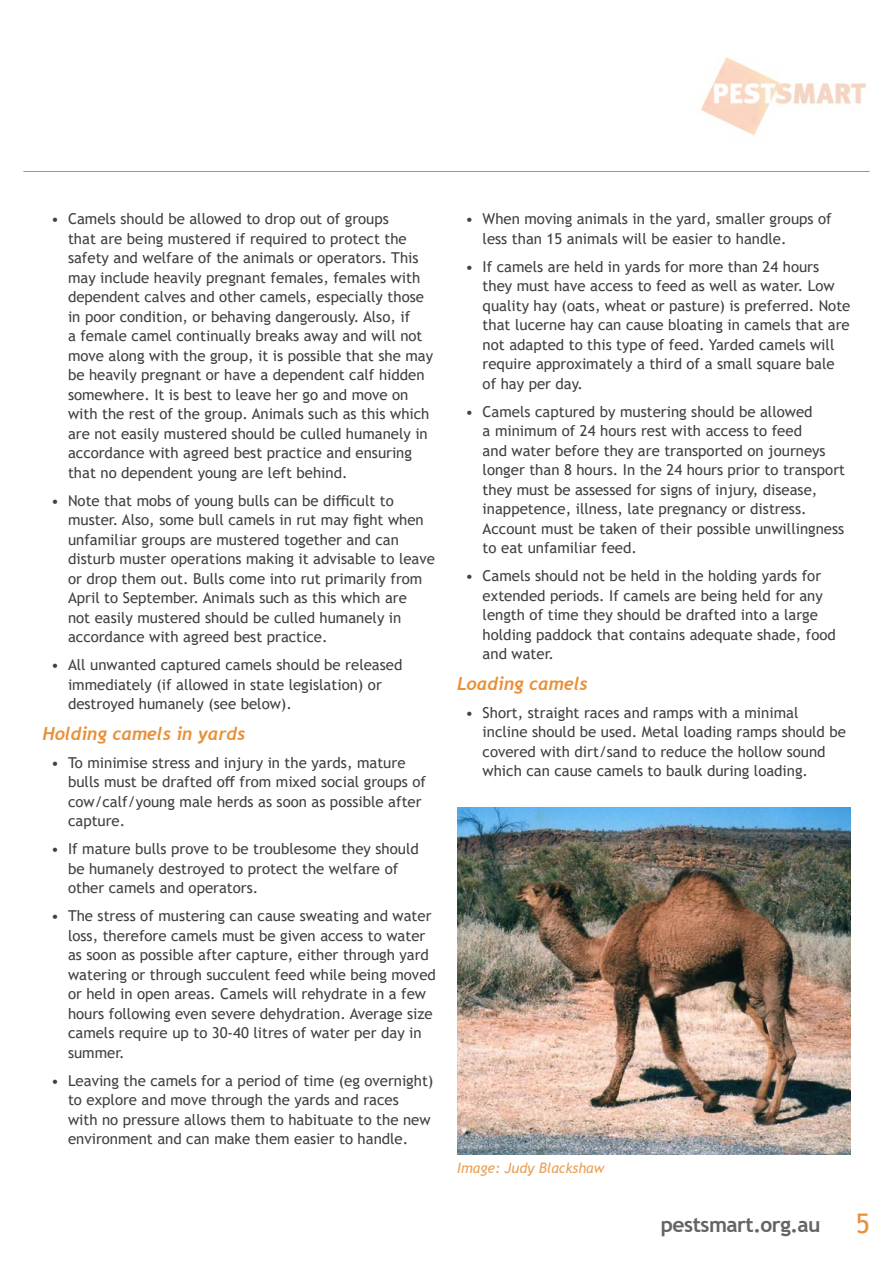
<style>
.page{position:relative;width:893px;height:1263px;background:#fff}
.page>*{position:absolute;margin:0;border:0;box-sizing:border-box;transform-origin:0 0}
.t1{font:27px "Trebuchet MS";color:#e99037}
.t2{font:700 21px "Trebuchet MS";letter-spacing:-.025em;color:#636466}
.t3{font:italic 700 18px "Trebuchet";color:#e99037}
.t4{font:15px/19.5px "Trebuchet MS";color:#414042}
.t5{font:italic 14.25px "Trebuchet MS";color:#eca056}
</style>
<div class="page">
<hr style="left:23px;top:171px;width:847px;height:1px;background:#e78625">
<img style="left:700px;top:57px;width:166px;height:79px">
<img style="left:457px;top:808px;width:393px;height:346px">
<p class="t4" style="left:68px;top:209px;width:367px;text-indent:-17px">• Camels should be allowed to drop out of groups<br>that are being mustered if required to protect the safety and welfare of the animals or operators. This may include heavily pregnant females, females with dependent calves and other camels, especially those in poor condition, or behaving dangerously. Also, if<br>a female camel continually breaks away and will not move along with the group, it is possible that she may be heavily pregnant or have a dependent calf hidden somewhere. It is best to leave her go and move on with the rest of the group. Animals such as this which are not easily mustered should be culled humanely in accordance with agreed best practice and ensuring that no dependent young are left behind.</p>
<p class="t4" style="left:68px;top:491px;width:368px;text-indent:-17px">• Note that mobs of young bulls can be difficult to muster. Also, some bull camels in rut may fight when unfamiliar groups are mustered together and can disturb muster operations making it advisable to leave or drop them out. Bulls come into rut primarily from April to September. Animals such as this which are<br>not easily mustered should be culled humanely in accordance with agreed best practice.</p>
<p class="t4" style="left:68px;top:655px;width:336px;text-indent:-17px">• All unwanted captured camels should be released immediately (if allowed in state legislation) or destroyed humanely (see below).</p>
<p class="t3" style="left:43px;top:722px;width:205px">Holding camels in yards</p>
<p class="t4" style="left:68px;top:752px;width:359px;text-indent:-17px">• To minimise stress and injury in the yards, mature bulls must be drafted off from mixed social groups of cow/calf/young male herds as soon as possible after capture.</p>
<p class="t4" style="left:68px;top:839px;width:352px;text-indent:-17px">• If mature bulls prove to be troublesome they should be humanely destroyed to protect the welfare of other camels and operators.</p>
<p class="t4" style="left:68px;top:906px;width:369px;text-indent:-17px">• The stress of mustering can cause sweating and water loss, therefore camels must be given access to water as soon as possible after capture, either through yard watering or through succulent feed while being moved or held in open areas. Camels will rehydrate in a few hours following even severe dehydration. Average size camels require up to 30-40 litres of water per day in summer.</p>
<p class="t4" style="left:68px;top:1070px;width:367px;text-indent:-17px">• Leaving the camels for a period of time (eg overnight) to explore and move through the yards and races<br>with no pressure allows them to habituate to the new environment and can make them easier to handle.</p>
<p class="t4" style="left:483px;top:209px;width:351px;text-indent:-17px">• When moving animals in the yard, smaller groups of less than 15 animals will be easier to handle.</p>
<p class="t4" style="left:483px;top:257px;width:369px;text-indent:-17px">• If camels are held in yards for more than 24 hours they must have access to feed as well as water. Low quality hay (oats, wheat or pasture) is preferred. Note that lucerne hay can cause bloating in camels that are not adapted to this type of feed. Yarded camels will require approximately a third of a small square bale of hay per day.</p>
<p class="t4" style="left:483px;top:402px;width:364px;text-indent:-17px">• Camels captured by mustering should be allowed<br>a minimum of 24 hours rest with access to feed<br>and water before they are transported on journeys longer than 8 hours. In the 24 hours prior to transport they must be assessed for signs of injury, disease, inappetence, illness, late pregnancy or distress.<br>Account must be taken of their possible unwillingness to eat unfamiliar feed.</p>
<p class="t4" style="left:483px;top:566px;width:355px;text-indent:-17px">• Camels should not be held in the holding yards for extended periods. If camels are being held for any length of time they should be drafted into a large holding paddock that contains adequate shade, food and water.</p>
<p class="t3" style="left:457px;top:672px;width:132px">Loading camels</p>
<p class="t4" style="left:483px;top:702px;width:365px;text-indent:-17px">• Short, straight races and ramps with a minimal incline should be used. Metal loading ramps should be covered with dirt/sand to reduce the hollow sound which can cause camels to baulk during loading.</p>
<p class="t5" style="left:457px;top:1159px;width:149px">Image: Judy Blackshaw</p>
<h2 class="t2" style="left:661px;top:1211px;width:161px">pestsmart.org.au</h2>
<h1 class="t1" style="left:856px;top:1206px;width:16px">5</h1>
</div>
